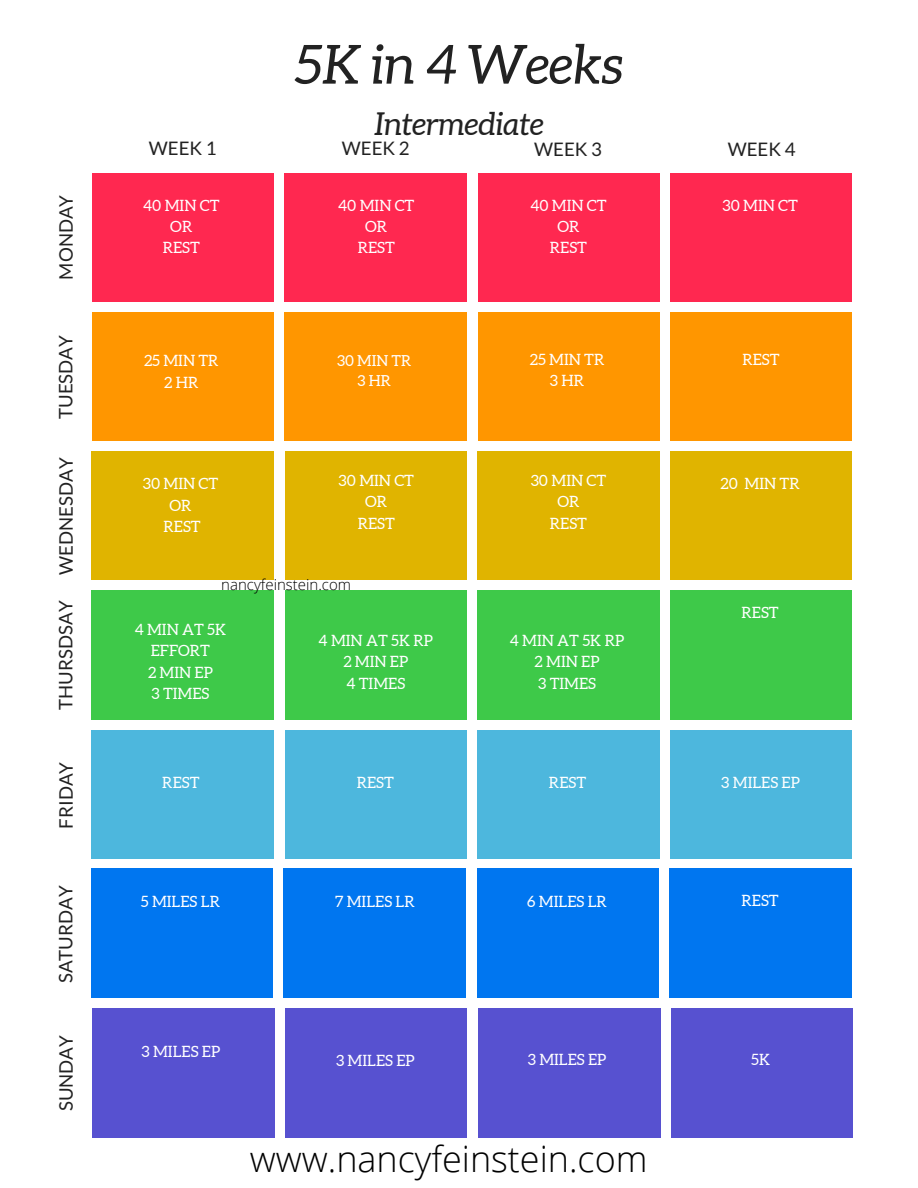
<style>
.page{position:relative;width:918px;height:1188px;background:#fff}
.page>*{position:absolute;margin:0;border:0;box-sizing:border-box;transform-origin:0 0}
.t1{font:italic 54px "Aleo";color:#222}
.t2{font:300 36px "Open Sans";color:#000}
.t3{font:italic 31.5px "Aleo";color:#222}
.t4{font:18.75px "Lato";color:#222}
.t5{font:15.6px/21.3px "Aleo";color:#fff;text-align:center}
.t6{font:15.15px/20.9px "Aleo";color:#fff;text-align:center}
.t7{font:300 15px "Open Sans";color:#000}
</style>
<div class="page">
<div style="left:92px;top:173px;width:181px;height:129px;background:#ff2850"></div>
<div style="left:285px;top:173px;width:182px;height:129px;background:#ff2850"></div>
<div style="left:478px;top:173px;width:181px;height:129px;background:#ff2850"></div>
<div style="left:670px;top:173px;width:182px;height:129px;background:#ff2850"></div>
<div style="left:92px;top:312px;width:181px;height:128px;background:#ff9600"></div>
<div style="left:285px;top:312px;width:182px;height:128px;background:#ff9600"></div>
<div style="left:478px;top:312px;width:181px;height:128px;background:#ff9600"></div>
<div style="left:670px;top:312px;width:182px;height:128px;background:#ff9600"></div>
<div style="left:92px;top:452px;width:182px;height:128px;background:#e0b400"></div>
<div style="left:285px;top:452px;width:181px;height:128px;background:#e0b400"></div>
<div style="left:477px;top:452px;width:183px;height:128px;background:#e0b400"></div>
<div style="left:671px;top:452px;width:181px;height:128px;background:#e0b400"></div>
<div style="left:92px;top:590px;width:182px;height:130px;background:#3ec949"></div>
<div style="left:285px;top:590px;width:181px;height:130px;background:#3ec949"></div>
<div style="left:477px;top:590px;width:183px;height:130px;background:#3ec949"></div>
<div style="left:671px;top:590px;width:181px;height:130px;background:#3ec949"></div>
<div style="left:92px;top:730px;width:182px;height:129px;background:#4db7dd"></div>
<div style="left:285px;top:730px;width:181px;height:129px;background:#4db7dd"></div>
<div style="left:477px;top:730px;width:183px;height:129px;background:#4db7dd"></div>
<div style="left:671px;top:730px;width:181px;height:129px;background:#4db7dd"></div>
<div style="left:92px;top:869px;width:181px;height:129px;background:#0076f0"></div>
<div style="left:284px;top:869px;width:182px;height:129px;background:#0076f0"></div>
<div style="left:477px;top:869px;width:181px;height:129px;background:#0076f0"></div>
<div style="left:670px;top:869px;width:182px;height:129px;background:#0076f0"></div>
<div style="left:92px;top:1008px;width:182px;height:129px;background:#5751d0"></div>
<div style="left:286px;top:1008px;width:181px;height:129px;background:#5751d0"></div>
<div style="left:478px;top:1008px;width:182px;height:129px;background:#5751d0"></div>
<div style="left:672px;top:1008px;width:181px;height:129px;background:#5751d0"></div>
<p class="t4" style="left:54px;top:280px;width:86px;rotate:-90deg">MONDAY</p>
<p class="t4" style="left:54px;top:419px;width:85px;rotate:-90deg">TUESDAY</p>
<p class="t4" style="left:54px;top:575px;width:119px;rotate:-90deg">WEDNESDAY</p>
<p class="t4" style="left:54px;top:710px;width:111px;rotate:-90deg">THURSDSAY</p>
<p class="t4" style="left:54px;top:829px;width:68px;rotate:-90deg">FRIDAY</p>
<p class="t4" style="left:54px;top:983px;width:99px;rotate:-90deg">SATURDAY</p>
<p class="t4" style="left:54px;top:1111px;width:78px;rotate:-90deg">SUNDAY</p>
<h1 class="t1" style="left:295px;top:34px;width:330px">5K in 4 Weeks</h1>
<h3 class="t3" style="left:375px;top:107px;width:170px">Intermediate</h3>
<p class="t4" style="left:149px;top:136px;width:69px">WEEK 1</p>
<p class="t4" style="left:342px;top:136px;width:69px">WEEK 2</p>
<p class="t4" style="left:534px;top:137px;width:69px">WEEK 3</p>
<p class="t4" style="left:728px;top:137px;width:69px">WEEK 4</p>
<p class="t5" style="left:143px;top:194px;width:78px">40 MIN CT<br>OR<br>REST</p>
<p class="t5" style="left:338px;top:194px;width:78px">40 MIN CT<br>OR<br>REST</p>
<p class="t5" style="left:530px;top:194px;width:78px">40 MIN CT<br>OR<br>REST</p>
<p class="t5" style="left:722px;top:194px;width:77px">30 MIN CT</p>
<p class="t5" style="left:144px;top:350px;width:76px">25 MIN TR<br>2HR</p>
<p class="t6" style="left:337px;top:350px;width:76px">30 MIN TR<br>3HR</p>
<p class="t5" style="left:530px;top:349px;width:76px">25 MIN TR<br>3HR</p>
<p class="t5" style="left:742px;top:349px;width:39px">REST</p>
<p class="t5" style="left:143px;top:473px;width:77px">30 MIN CT<br>OR<br>REST</p>
<p class="t5" style="left:339px;top:470px;width:77px">30 MIN CT<br>OR<br>REST</p>
<p class="t5" style="left:531px;top:470px;width:77px">30 MIN CT<br>OR<br>REST</p>
<p class="t5" style="left:721px;top:473px;width:81px">20 MIN TR</p>
<p class="t7" style="left:221px;top:574px;width:131px">nancyfeinstein.com</p>
<p class="t5" style="left:742px;top:601px;width:39px">REST</p>
<p class="t5" style="left:135px;top:619px;width:93px">4 MIN AT 5K<br>EFFORT<br>2 MIN EP<br>3 TIMES</p>
<p class="t5" style="left:319px;top:630px;width:116px">4 MIN AT 5K RP<br>2 MIN EP<br>4 TIMES</p>
<p class="t5" style="left:510px;top:630px;width:116px">4 MIN AT 5K RP<br>2 MIN EP<br>3 TIMES</p>
<p class="t5" style="left:162px;top:772px;width:39px">REST</p>
<p class="t5" style="left:357px;top:772px;width:39px">REST</p>
<p class="t5" style="left:549px;top:772px;width:39px">REST</p>
<p class="t5" style="left:721px;top:772px;width:80px">3 MILES EP</p>
<p class="t5" style="left:141px;top:891px;width:81px">5 MILES LR</p>
<p class="t5" style="left:335px;top:891px;width:81px">7 MILES LR</p>
<p class="t5" style="left:527px;top:891px;width:81px">6 MILES LR</p>
<p class="t5" style="left:742px;top:890px;width:39px">REST</p>
<p class="t5" style="left:142px;top:1040px;width:80px">3 MILES EP</p>
<p class="t5" style="left:336px;top:1049px;width:80px">3 MILES EP</p>
<p class="t5" style="left:528px;top:1049px;width:80px">3 MILES EP</p>
<p class="t5" style="left:751px;top:1049px;width:20px">5K</p>
<h2 class="t2" style="left:250px;top:1134px;width:399px">www.nancyfeinstein.com</h2>
</div>
